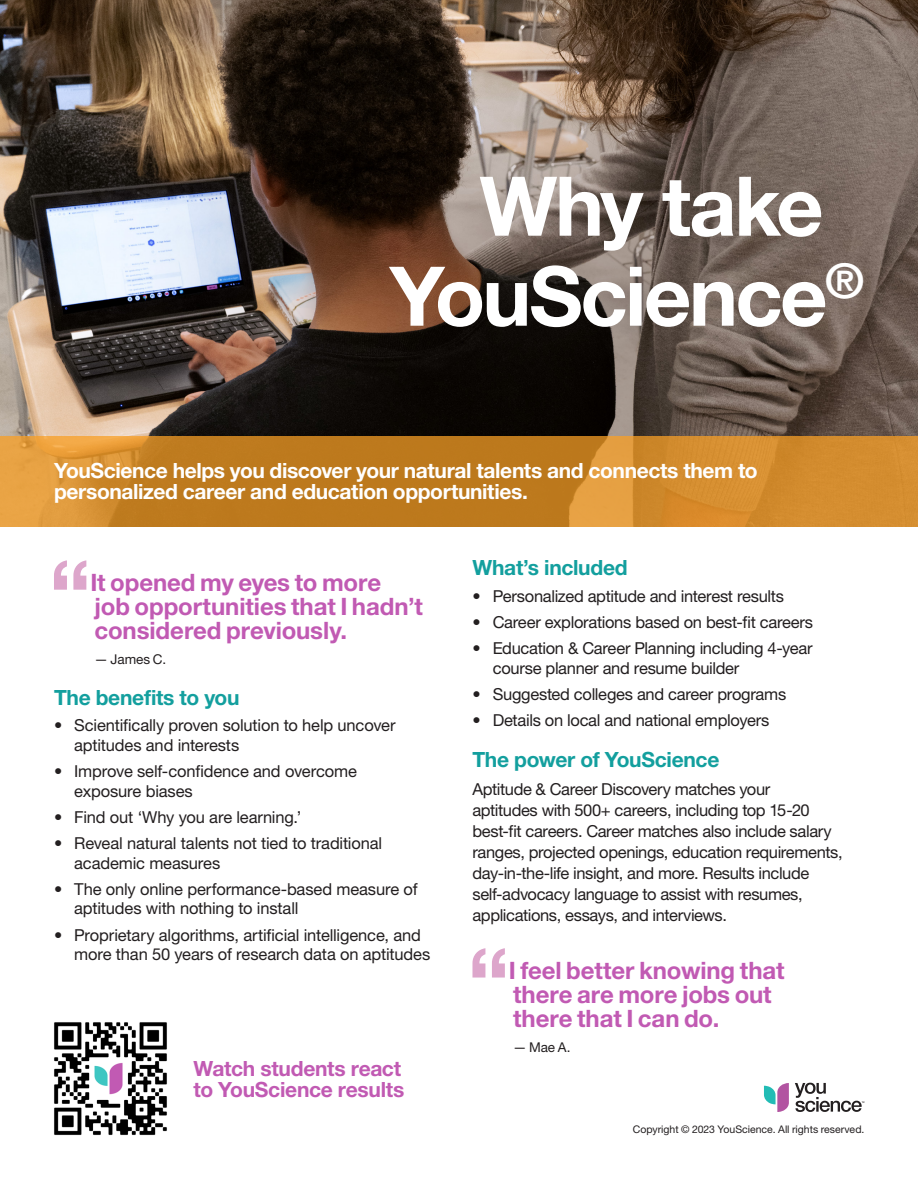
<style>
.page{position:relative;width:918px;height:1188px;background:#fff}
.page>*{position:absolute;margin:0;border:0;box-sizing:border-box;transform-origin:0 0}
.pullQuote{font:700 91.2px "Helvetica Neue LT Pro";color:#dda6cb}
.Heading_1{font:700 82.5px/90px "Helvetica Neue LT Pro";letter-spacing:-.03em;color:#fff;text-align:center}
.pullQuote-2{font:700 24px/24px "Helvetica Neue LT Pro";letter-spacing:-.005em;color:#c15ab3}
.Intro_Description{font:700 21px/21px "Helvetica Neue LT Pro";letter-spacing:-.02em;color:#fff}
.Heading_2__Black{font:700 21px "Helvetica Neue LT Pro";letter-spacing:-.015em;color:#139f9e}
.Heading_2__Black-2{font:700 21px/21px "Helvetica Neue LT Pro";letter-spacing:-.015em;color:#c15ab3}
.Body_Copy__Standard{font:16.5px/19.5px "Helvetica Neue LT Pro";letter-spacing:-.015em;color:#231f20}
.PullQuoteName{font:13.5px "Helvetica Neue LT Pro";color:#231f20}
.Legal_Copy{font:10.5px "Helvetica Neue LT Pro";letter-spacing:-.005em;color:#231f20}
</style>
<div class="page">
<img style="left:0;top:0;width:918px;height:436px">
<svg style="left:0;top:436px;width:918px;height:91px;background:#cb8628"></svg>
<svg style="left:764px;top:1083px;width:25px;height:29px"></svg>
<svg style="left:795px;top:1083px;width:69px;height:29px"></svg>
<img style="left:54px;top:1022px;width:113px;height:113px">
<p class="Heading_1" style="left:390px;top:160px;width:476px">Why take<br>YouScience<sup>®</sup></p>
<p class="Intro_Description" style="left:54px;top:460px;width:705px">YouScience helps you discover your natural talents and connects them to personalized career and education opportunities.</p>
<p class="pullQuote" style="left:49px;top:537px;width:44px">“</p>
<p class="pullQuote-2" style="left:90px;top:570px;width:334px">It opened my eyes to more<br>job opportunities that I hadn’t considered previously.</p>
<p class="PullQuoteName" style="left:94px;top:651px;width:73px">— James C.</p>
<p class="Heading_2__Black" style="left:54px;top:685px;width:187px">The benefits to you</p>
<p class="Body_Copy__Standard" style="left:74px;top:715px;width:323px;text-indent:-20px">• Scientifically proven solution to help uncover aptitudes and interests</p>
<p class="Body_Copy__Standard" style="left:74px;top:761px;width:284px;text-indent:-20px">• Improve self-confidence and overcome exposure biases</p>
<p class="Body_Copy__Standard" style="left:54px;top:807px;width:249px">• Find out ‘Why you are learning.’</p>
<p class="Body_Copy__Standard" style="left:74px;top:833px;width:309px;text-indent:-20px">• Reveal natural talents not tied to traditional academic measures</p>
<p class="Body_Copy__Standard" style="left:74px;top:879px;width:345px;text-indent:-20px">• The only online performance-based measure of aptitudes with nothing to install</p>
<p class="Body_Copy__Standard" style="left:74px;top:925px;width:358px;text-indent:-20px">• Proprietary algorithms, artificial intelligence, and more than 50 years of research data on aptitudes</p>
<p class="Heading_2__Black-2" style="left:194px;top:1057px;width:212px">Watch students react to YouScience results</p>
<p class="Heading_2__Black" style="left:472px;top:555px;width:157px">What’s included</p>
<p class="Body_Copy__Standard" style="left:472px;top:586px;width:313px">• Personalized aptitude and interest results</p>
<p class="Body_Copy__Standard" style="left:472px;top:612px;width:342px">• Career explorations based on best-fit careers</p>
<p class="Body_Copy__Standard" style="left:493px;top:638px;width:321px;text-indent:-20px">• Education &amp; Career Planning including 4-year course planner and resume builder</p>
<p class="Body_Copy__Standard" style="left:472px;top:684px;width:315px">• Suggested colleges and career programs</p>
<p class="Body_Copy__Standard" style="left:472px;top:710px;width:298px">• Details on local and national employers</p>
<p class="Heading_2__Black" style="left:472px;top:747px;width:248px">The power of YouScience</p>
<p class="Body_Copy__Standard" style="left:472px;top:778px;width:372px;line-height:21px">Aptitude &amp; Career Discovery matches your<br>aptitudes with 500+ careers, including top 15-20 best-fit careers. Career matches also include salary ranges, projected openings, education requirements, day-in-the-life insight, and more. Results include self-advocacy language to assist with resumes, applications, essays, and interviews.</p>
<p class="pullQuote" style="left:468px;top:925px;width:44px">“</p>
<p class="pullQuote-2" style="left:509px;top:958px;width:277px">I feel better knowing that there are more jobs out there that I can do.</p>
<p class="PullQuoteName" style="left:513px;top:1039px;width:59px">— Mae A.</p>
<p class="Legal_Copy" style="left:633px;top:1122px;width:233px">Copyright © 2023 YouScience. All rights reserved.</p>
</div>
